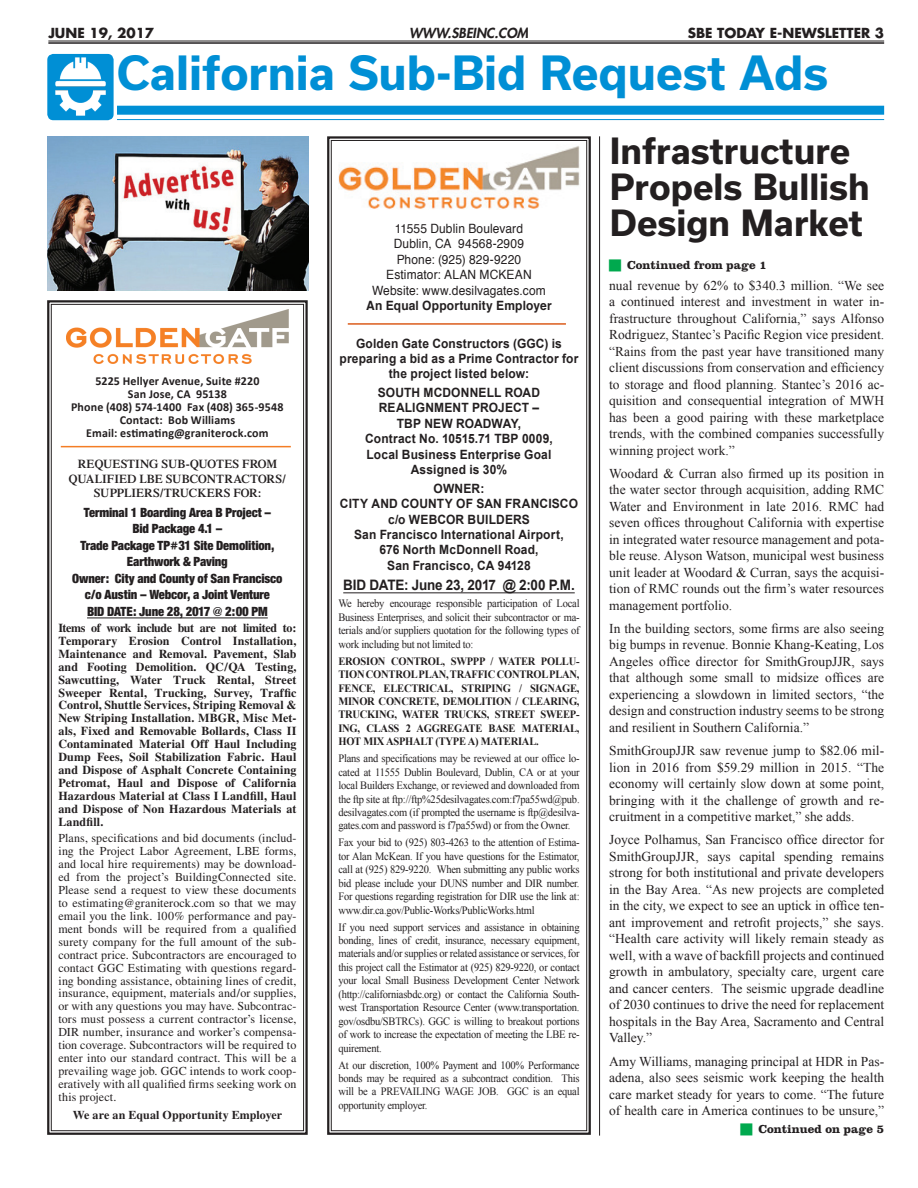
<style>
.page{position:relative;width:918px;height:1188px;background:#fff}
.page>*{position:absolute;margin:0;border:0;box-sizing:border-box;transform-origin:0 0}
.t1{font:700 45px "Usual";color:#008fd5}
.t2{font:700 34.5px/36px "Usual";color:#231f20}
.t3{font:700 14.4px "Arial";letter-spacing:-.015em;color:#231f20;scale:.94 1}
.t4{font:13.65px/16.5px "Sans Black Condensed DTC";letter-spacing:-.01em;color:#231f20;text-align:center}
.t5{font:13.5px/16.5px "Times New Roman";color:#231f20;text-align:justify}
.t6{font:700 13.5px "Futura";color:#231f20}
.t7{font:italic 800 13.5px "Futura";color:#231f20}
.t8{font:700 12.75px/15.3px "Arial";letter-spacing:.015em;color:#231f20;text-align:center;scale:.94 1}
.t9{font:12.75px/15.3px "Helvetica";letter-spacing:.01em;color:#231f20;text-align:center;scale:.94 1}
.t10{font:700 12.75px "Helvetica";letter-spacing:.01em;color:#231f20;scale:.94 1}
.t11{font:12.15px/12.9px "Times";letter-spacing:.01em;color:#231f20;text-align:justify}
.t12{font:700 12.15px/12.9px "Times";letter-spacing:.015em;color:#231f20;text-align:justify}
.t13{font:700 12.15px/12.9px "Calibri";letter-spacing:.015em;color:#231f20;text-align:center}
.t14{font:600 12.15px/14.5px "Times";color:#231f20;text-align:center}
.t15{font:700 12px "Clarendon LT Std";color:#231f20}
.t16{font:700 12px "Times";letter-spacing:.01em;color:#231f20}
.t17{font:11.25px/13.5px "Times New Roman";letter-spacing:-.02em;color:#231f20;text-align:justify;scale:.94 1}
.t18{font:700 11.25px/13.5px "Times New Roman";letter-spacing:-.02em;color:#231f20;text-align:justify;scale:.94 1}
</style>
<div class="page">
<hr style="left:48px;top:41px;width:836px;height:1px;background:#231f20">
<hr style="left:48px;top:42px;width:836px;height:2px;background:#231f20">
<hr style="left:599px;top:136px;width:1px;height:1000px;background:#231f20">
<img style="left:47px;top:136px;width:261px;height:154px">
<div style="left:117px;top:106px;width:767px;height:9px;background:#008fd5"></div>
<hr style="left:117px;top:119px;width:767px;height:1px;background:#008fd5">
<img style="left:47px;top:54px;width:67px;height:66px">
<svg style="left:327px;top:136px;width:264px;height:999px"></svg>
<hr style="left:348px;top:323px;width:218px;height:2px;background:#db5c1c">
<img style="left:338px;top:144px;width:243px;height:65px">
<svg style="left:47px;top:300px;width:261px;height:835px"></svg>
<div style="left:51px;top:304px;width:253px;height:827px;border:1px solid #231f20"></div>
<img style="left:66px;top:310px;width:222px;height:54px">
<hr style="left:61px;top:446px;width:230px;height:1px;background:#f47d25">
<p class="t6" style="left:48px;top:24px;width:107px">JUNE 19, 2017</p>
<p class="t7" style="left:409px;top:24px;width:121px">WWW.SBEINC.COM</p>
<p class="t6" style="left:688px;top:24px;width:198px">SBE TODAY E-NEWSLETTER 3</p>
<h1 class="t1" style="left:117px;top:47px;width:713px">California Sub-Bid Request Ads</h1>
<p class="t13" style="left:71px;top:374px;width:214px">5225 Hellyer Avenue, Suite #220<br>San Jose, CA 95138<br>Phone (408) 574-1400 Fax (408) 365-9548<br>Contact: Bob Williams<br>Email: estimating@graniterock.com</p>
<p class="t14" style="left:69px;top:456px;width:218px">REQUESTING SUB-QUOTES FROM<br>QUALIFIED LBE SUBCONTRACTORS/<br>SUPPLIERS/TRUCKERS FOR:</p>
<p class="t4" style="left:72px;top:504px;width:212px">Terminal 1 Boarding Area B Project –<br>Bid Package 4.1 –<br>Trade Package TP#31 Site Demolition,<br>Earthwork &amp; Paving<br>Owner: City and County of San Francisco c/o Austin – Webcor, a Joint Venture<br>BID DATE: June 28, 2017 @ 2:00 PM</p>
<p class="t12" style="left:58px;top:621px;width:240px">Items of work include but are not limited to:<br>Temporary Erosion Control Installation, Maintenance and Removal. Pavement, Slab and Footing Demolition. QC/QA Testing, Sawcutting, Water Truck Rental, Street Sweeper Rental, Trucking, Survey, Traffic Control, Shuttle Services, Striping Removal &amp; New Striping Installation. MBGR, Misc Met&shy;als, Fixed and Removable Bollards, Class II Contaminated Material Off Haul Including Dump Fees, Soil Stabilization Fabric. Haul and Dispose of Asphalt Concrete Containing Petromat, Haul and Dispose of California Hazardous Material at Class I Landfill, Haul and Dispose of Non Hazardous Materials at Landfill.</p>
<p class="t11" style="left:58px;top:832px;width:240px">Plans, specifications and bid documents (includ&shy;ing the Project Labor Agreement, LBE forms, and local hire requirements) may be download&shy;ed from the project’s BuildingConnected site.<br>Please send a request to view these documents to estimating@graniterock.com so that we may email you the link. 100% performance and pay&shy;ment bonds will be required from a qualified surety company for the full amount of the sub&shy;contract price. Subcontractors are encouraged to contact GGC Estimating with questions regard&shy;ing bonding assistance, obtaining lines of credit, insurance, equipment, materials and/or supplies, or with any questions you may have. Subcontrac&shy;tors must possess a current contractor’s license, DIR number, insurance and worker’s compensa&shy;tion coverage. Subcontractors will be required to enter into our standard contract. This will be a prevailing wage job. GGC intends to work coop&shy;eratively with all qualified firms seeking work on this project.</p>
<p class="t16" style="left:73px;top:1107px;width:211px">We are an Equal Opportunity Employer</p>
<p class="t9" style="left:372px;top:221px;width:186px">11555 Dublin Boulevard<br>Dublin, CA 94568-2909<br>Phone: (925) 829-9220<br>Estimator: ALAN MCKEAN<br>Website: www.desilvagates.com</p>
<p class="t10" style="left:366px;top:295px;width:199px">An Equal Opportunity Employer</p>
<p class="t8" style="left:340px;top:336px;width:256px">Golden Gate Constructors (GGC) is preparing a bid as a Prime Contractor for the project listed below:</p>
<p class="t8" style="left:365px;top:385px;width:201px">SOUTH MCDONNELL ROAD<br>REALIGNMENT PROJECT –<br>TBP NEW ROADWAY,<br>Contract No. 10515.71 TBP 0009,<br>Local Business Enterprise Goal<br>Assigned is 30%</p>
<p class="t8" style="left:340px;top:481px;width:255px">OWNER:<br>CITY AND COUNTY OF SAN FRANCISCO c/o WEBCOR BUILDERS<br>San Francisco International Airport,<br>676 North McDonnell Road,<br>San Francisco, CA 94128</p>
<p class="t3" style="left:343px;top:576px;width:248px">BID DATE: June 23, 2017 @ 2:00 P.M.</p>
<p class="t17" style="left:338px;top:597px;width:258px">We hereby encourage responsible participation of Local Business Enterprises, and solicit their subcontractor or ma&shy;terials and/or suppliers quotation for the following types of work including but not limited to:</p>
<p class="t18" style="left:338px;top:654px;width:258px">EROSION CONTROL, SWPPP / WATER POLLU-TION CONTROL PLAN, TRAFFIC CONTROL PLAN, FENCE, ELECTRICAL, STRIPING / SIGNAGE, MINOR CONCRETE, DEMOLITION / CLEARING, TRUCKING, WATER TRUCKS, STREET SWEEP-ING, CLASS 2 AGGREGATE BASE MATERIAL, HOT MIX ASPHALT (TYPE A) MATERIAL.</p>
<p class="t17" style="left:338px;top:752px;width:258px">Plans and specifications may be reviewed at our office lo&shy;cated at 11555 Dublin Boulevard, Dublin, CA or at your local Builders Exchange, or reviewed and downloaded from the ftp site at ftp://ftp%25desilvagates.com:f7pa55wd@pub. desilvagates.com (if prompted the username is ftp@desilva&shy;gates.com and password is f7pa55wd) or from the Owner.</p>
<p class="t17" style="left:338px;top:836px;width:258px">Fax your bid to (925) 803-4263 to the attention of Estima&shy;tor Alan McKean. If you have questions for the Estimator, call at (925) 829-9220. When submitting any public works bid please include your DUNS number and DIR number.<br>For questions regarding registration for DIR use the link at: www.dir.ca.gov/Public-Works/PublicWorks.html</p>
<p class="t17" style="left:338px;top:920px;width:258px">If you need support services and assistance in obtaining bonding, lines of credit, insurance, necessary equipment, materials and/or supplies or related assistance or services, for this project call the Estimator at (925) 829-9220, or contact your local Small Business Development Center Network (http://californiasbdc.org) or contact the California South&shy;west Transportation Resource Center (www.transportation. gov/osdbu/SBTRCs). GGC is willing to breakout portions of work to increase the expectation of meeting the LBE re&shy;quirement.</p>
<p class="t17" style="left:338px;top:1058px;width:258px">At our discretion, 100% Payment and 100% Performance bonds may be required as a subcontract condition. This will be a PREVAILING WAGE JOB. GGC is an equal opportunity employer.</p>
<h2 class="t2" style="left:610px;top:133px;width:261px">Infrastructure<br>Propels Bullish<br>Design Market</h2>
<p class="t15" style="left:627px;top:258px;width:141px">Continued from page 1</p>
<p class="t5" style="left:609px;top:277px;width:276px">nual revenue by 62% to $340.3 million. “We see a continued interest and investment in water in&shy;frastructure throughout California,” says Alfonso Rodriguez, Stantec’s Pacific Region vice president. “Rains from the past year have transitioned many client discussions from conservation and efficiency to storage and flood planning. Stantec’s 2016 ac&shy;quisition and consequential integration of MWH has been a good pairing with these marketplace trends, with the combined companies successfully winning project work.”</p>
<p class="t5" style="left:609px;top:465px;width:276px">Woodard &amp; Curran also firmed up its position in the water sector through acquisition, adding RMC Water and Environment in late 2016. RMC had seven offices throughout California with expertise in integrated water resource management and pota&shy;ble reuse. Alyson Watson, municipal west business unit leader at Woodard &amp; Curran, says the acquisi&shy;tion of RMC rounds out the firm’s water resources management portfolio.</p>
<p class="t5" style="left:609px;top:620px;width:276px">In the building sectors, some firms are also seeing big bumps in revenue. Bonnie Khang-Keating, Los Angeles office director for SmithGroupJJR, says that although some small to midsize offices are experiencing a slowdown in limited sectors, “the design and construction industry seems to be strong and resilient in Southern California.”</p>
<p class="t5" style="left:609px;top:742px;width:276px">SmithGroupJJR saw revenue jump to $82.06 mil&shy;lion in 2016 from $59.29 million in 2015. “The economy will certainly slow down at some point, bringing with it the challenge of growth and re&shy;cruitment in a competitive market,” she adds.</p>
<p class="t5" style="left:609px;top:831px;width:276px">Joyce Polhamus, San Francisco office director for SmithGroupJJR, says capital spending remains strong for both institutional and private developers in the Bay Area. “As new projects are completed in the city, we expect to see an uptick in office ten&shy;ant improvement and retrofit projects,” she says. “Health care activity will likely remain steady as well, with a wave of backfill projects and continued growth in ambulatory, specialty care, urgent care and cancer centers. The seismic upgrade deadline of 2030 continues to drive the need for replacement hospitals in the Bay Area, Sacramento and Central Valley.”</p>
<p class="t5" style="left:609px;top:1053px;width:276px">Amy Williams, managing principal at HDR in Pas&shy;adena, also sees seismic work keeping the health care market steady for years to come. “The future of health care in America continues to be unsure,”</p>
<p class="t15" style="left:758px;top:1122px;width:127px">Continued on page 5</p>
</div>
